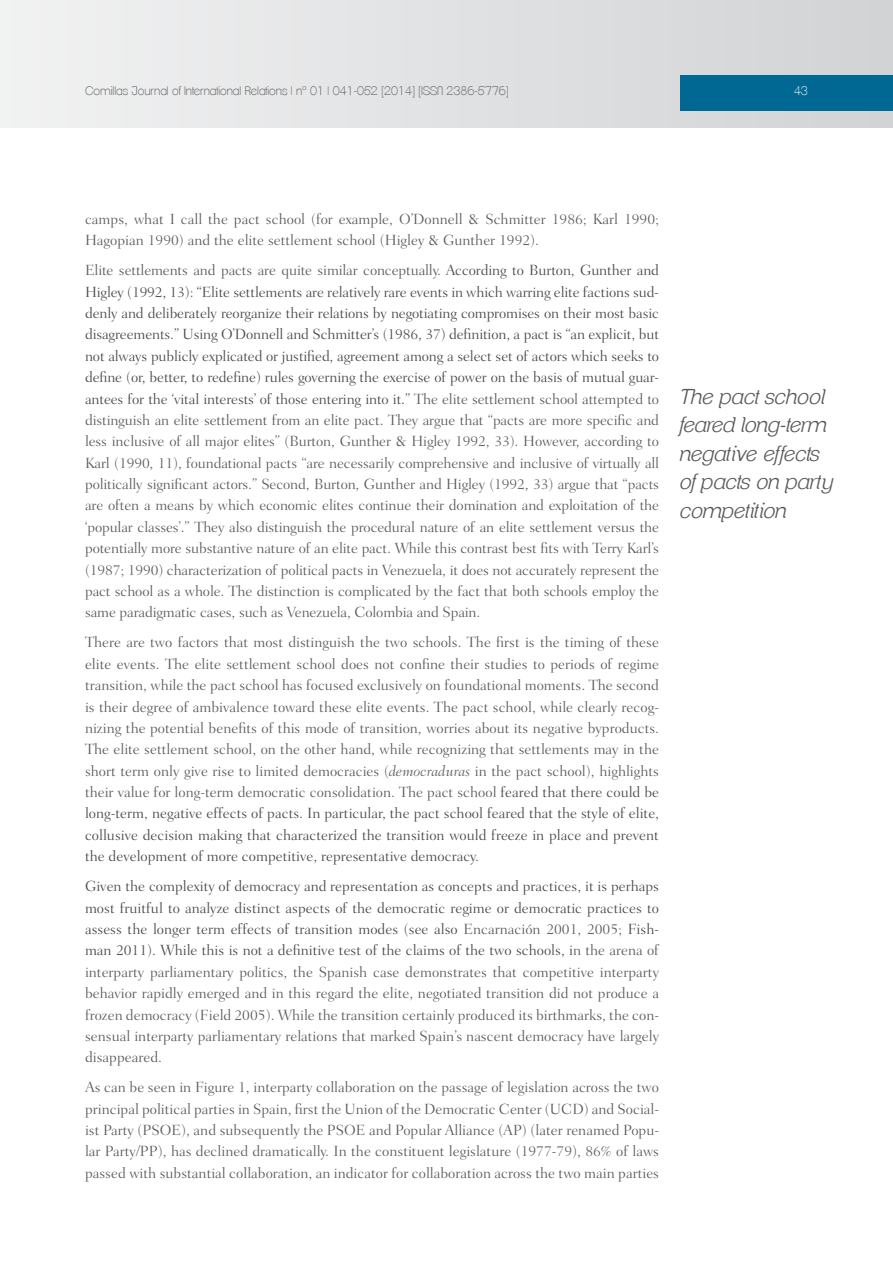
<style>
.page{position:relative;width:893px;height:1263px;background:#fff}
.page>*{position:absolute;margin:0;border:0;box-sizing:border-box;transform-origin:0 0}
.t1{font:italic 300 21px/28.5px "Clemente P Daf";color:#58595b}
.t2{font:300 15px/21.5px "Fairfield LH";color:#58595b;text-align:justify}
.t3{font:200 12px "Clemente P Dac";color:#58595b}
.t4{font:200 12px "Clemente P Dac";color:#fff}
.s1{color:#4a4546}
.s2{font-style:italic}
</style>
<div class="page">
<div style="left:0;top:0;width:893px;height:128px;background:linear-gradient(to right,#f1f2f2,#d1d3d4)"></div>
<div style="left:680px;top:75px;width:213px;height:36px;background:#006892"></div>
<p class="t3" style="left:85px;top:83px;width:425px">Comillas Journal of International Relations | nº 01 | 041-052 [2014] [ISSN 2386-5776]</p>
<p class="t4" style="left:794px;top:83px;width:15px">43</p>
<p class="t2" style="left:85px;top:208px;width:575px">camps, what I call the pact school (for example, O’Donnell &amp; Schmitter 1986; Karl 1990;<br>Hagopian 1990) and the elite settlement school (Higley &amp; Gunther 1992).</p>
<p class="t2" style="left:85px;top:260px;width:576px">Elite settlements and pacts are quite similar conceptually. <span class="s1">According to Burton, Gunther and Higley (1992, 13): “Elite settlements are relatively rare events in which warring elite factions sud&shy;denly and deliberately reorganize their relations by negotiating compromises on their most basic disagreements.” Using O’Donnell and Schmitter’s (1986, 37) definition, a pact is “an explicit, but not always publicly explicated or justified, agreement among a select set of actors which seeks to define (or, better, to redefine) rules governing the exercise of power on the basis of mutual guar&shy;antees for the ‘vital interests’ of those entering into it.”</span> The elite settlement school attempted to distinguish an elite settlement from an elite pact. They argue that “pacts are more specific and less inclusive of all major elites” (Burton, Gunther &amp; Higley 1992, 33). However, according to Karl (1990, 11), foundational pacts “are necessarily comprehensive and inclusive of virtually all politically significant actors.” Second, Burton, Gunther and Higley (1992, 33) argue that “pacts are often a means by which economic elites continue their domination and exploitation of the ‘popular classes’.” They also distinguish the procedural nature of an elite settlement versus the potentially more substantive nature of an elite pact. While this contrast best fits with Terry Karl’s (1987; 1990) characterization of political pacts in Venezuela, it does not accurately represent the pact school as a whole. The distinction is complicated by the fact that both schools employ the same paradigmatic cases, such as Venezuela, Colombia and Spain.</p>
<p class="t2" style="left:85px;top:632px;width:576px">There are two factors that most distinguish the two schools. The first is the timing of these elite events. The elite settlement school does not confine their studies to periods of regime transition, while the pact school has focused exclusively on foundational moments. The second is their degree of ambivalence toward these elite events. The pact school, while clearly recog&shy;nizing the potential benefits of this mode of transition, worries about its negative byproducts.<br>The elite settlement school, on the other hand, while recognizing that settlements may in the short term only give rise to limited democracies (<span class="s2">democraduras</span> in the pact school), highlights their value for long-term democratic consolidation. The pact school <span class="s1">feared that there could be long-term, negative effects of pacts. In particular, the pact school feared that the style of elite, collusive decision making that characterized the transition would freeze in place and prevent the development of more competitive, representative democracy.</span></p>
<p class="t2" style="left:85px;top:875px;width:576px"><span class="s1">Given the complexity of democracy and representation as concepts and practices, it is perhaps most fruitful to analyze distinct aspects of the democratic regime or democratic practices to assess the longer term effects of transition modes (see also</span> Encarnación 2001, 2005; <span class="s1">Fish&shy;man 2011). While this is not a definitive test of the claims of the two schools, i</span>n the arena of interparty parliamentary politics, the Spanish case demonstrates that competitive interparty behavior rapidly emerged and in this regard the elite, negotiated transition did not produce a frozen democracy (Field 2005). While the transition certainly produced its birthmarks, the con&shy;sensual interparty parliamentary relations that marked Spain’s nascent democracy have largely disappeared.</p>
<p class="t2" style="left:85px;top:1076px;width:576px">As can be seen in Figure 1, interparty collaboration on the passage of legislation across the two principal political parties in Spain, first the Union of the Democratic Center (UCD) and Social&shy;ist Party (PSOE), and subsequently the PSOE and Popular Alliance (AP) (later renamed Popu&shy;lar Party/PP), has declined dramatically. In the constituent legislature (1977-79), 86% of laws passed with substantial collaboration, an indicator for collaboration across the two main parties</p>
<h1 class="t1" style="left:680px;top:382px;width:155px">The pact school feared long-term negative effects of pacts on party competition</h1>
</div>
